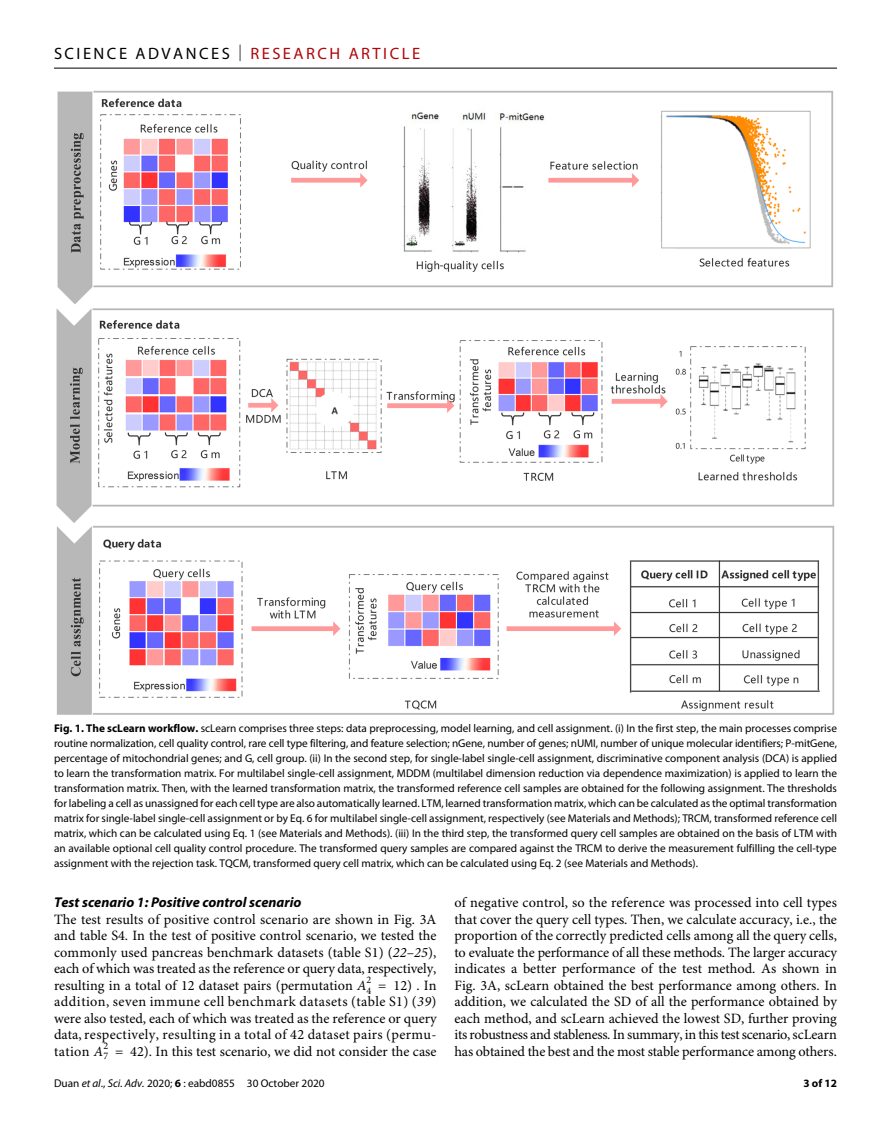
<style>
.page{position:relative;width:891px;height:1134px;background:#fff}
.page>*{position:absolute;margin:0;border:0;box-sizing:border-box;transform-origin:0 0}
.t1{font:16.5px "Myriad Pro";letter-spacing:.15em;color:#000}
.t2{font:14.25px/16.5px "Minion Pro";color:#000;text-align:justify}
.t3{font:italic 700 14.25px "Myriad Pro";color:#000}
.t4{font:11.25px/15px "Myriad Pro";color:#000;text-align:justify}
.t5{font:700 11.25px "Myriad Pro";color:#000}
.s1{font-weight:300}
.s2{color:#b10508}
.s3{font-weight:700}
.s4{font-style:italic}
</style>
<div class="page">
<hr style="left:54px;top:68px;width:783px;height:1px;background:#000">
<img style="left:57px;top:90px;width:777px;height:625px">
<h1 class="t1" style="left:54px;top:40px;width:368px">SCIENCE ADVANCES <span class="s1">|</span> <span class="s2">RESEARCH ARTICLE</span></h1>
<p class="t4" style="left:54px;top:721px;width:785px"><span class="s3">Fig. 1. The scLearn workflow.</span> scLearn comprises three steps: data preprocessing, model learning, and cell assignment. (i) In the first step, the main processes comprise routine normalization, cell quality control, rare cell type filtering, and feature selection; nGene, number of genes; nUMI, number of unique molecular identifiers; P-mitGene, percentage of mitochondrial genes; and G, cell group. (ii) In the second step, for single-label single-cell assignment, discriminative component analysis (DCA) is applied to learn the transformation matrix. For multilabel single-cell assignment, MDDM (multilabel dimension reduction via dependence maximization) is applied to learn the transformation matrix. Then, with the learned transformation matrix, the transformed reference cell samples are obtained for the following assignment. The thresholds for labeling a cell as unassigned for each cell type are also automatically learned. LTM, learned transformation matrix, which can be calculated as the optimal transformation matrix for single-label single-cell assignment or by Eq. 6 for multilabel single-cell assignment, respectively (see Materials and Methods); TRCM, transformed reference cell matrix, which can be calculated using Eq. 1 (see Materials and Methods). (iii) In the third step, the transformed query cell samples are obtained on the basis of LTM with an available optional cell quality control procedure. The transformed query samples are compared against the TRCM to derive the measurement fulfilling the cell-type assignment with the rejection task. TQCM, transformed query cell matrix, which can be calculated using Eq. 2 (see Materials and Methods).</p>
<p class="t3" style="left:54px;top:894px;width:249px">Test scenario 1: Positive control scenario</p>
<p class="t2" style="left:54px;top:912px;width:384px">The test results of positive control scenario are shown in Fig. 3A and table S4. In the test of positive control scenario, we tested the commonly used pancreas benchmark datasets (table S1) (<span class="s4">22</span>–<span class="s4">25</span>), each of which was treated as the reference or query data, respectively, resulting in a total of 12 dataset pairs (permutation <span class="s4">A</span><sub>4</sub></p>
<p class="t2" style="left:54px;top:978px;width:384px;text-indent:313px"><sup>2</sup> = 12) . In addition, seven immune cell benchmark datasets (table S1) (<span class="s4">39</span>) were also tested, each of which was treated as the reference or query data, respectively, resulting in a total of 42 dataset pairs (permu&shy;tation <span class="s4">A</span><sub>7</sub></p>
<p class="t2" style="left:103px;top:1044px;width:335px"><sup>2</sup> = 42). In this test scenario, we did not consider the case</p>
<p class="t4" style="left:54px;top:1076px;width:272px">Duan <span class="s4">et al</span>., <span class="s4">Sci. Adv.</span> 2020; <span class="s3">6</span> : eabd0855 30 October 2020</p>
<p class="t2" style="left:454px;top:896px;width:384px">of negative control, so the reference was processed into cell types that cover the query cell types. Then, we calculate accuracy, i.e., the proportion of the correctly predicted cells among all the query cells, to evaluate the performance of all these methods. The larger accuracy indicates a better performance of the test method. As shown in Fig. 3A, scLearn obtained the best performance among others. In addition, we calculated the SD of all the performance obtained by each method, and scLearn achieved the lowest SD, further proving its robustness and stableness. In summary, in this test scenario, scLearn has obtained the best and the most stable performance among others.</p>
<p class="t5" style="left:803px;top:1074px;width:35px">3 of 12</p>
</div>
